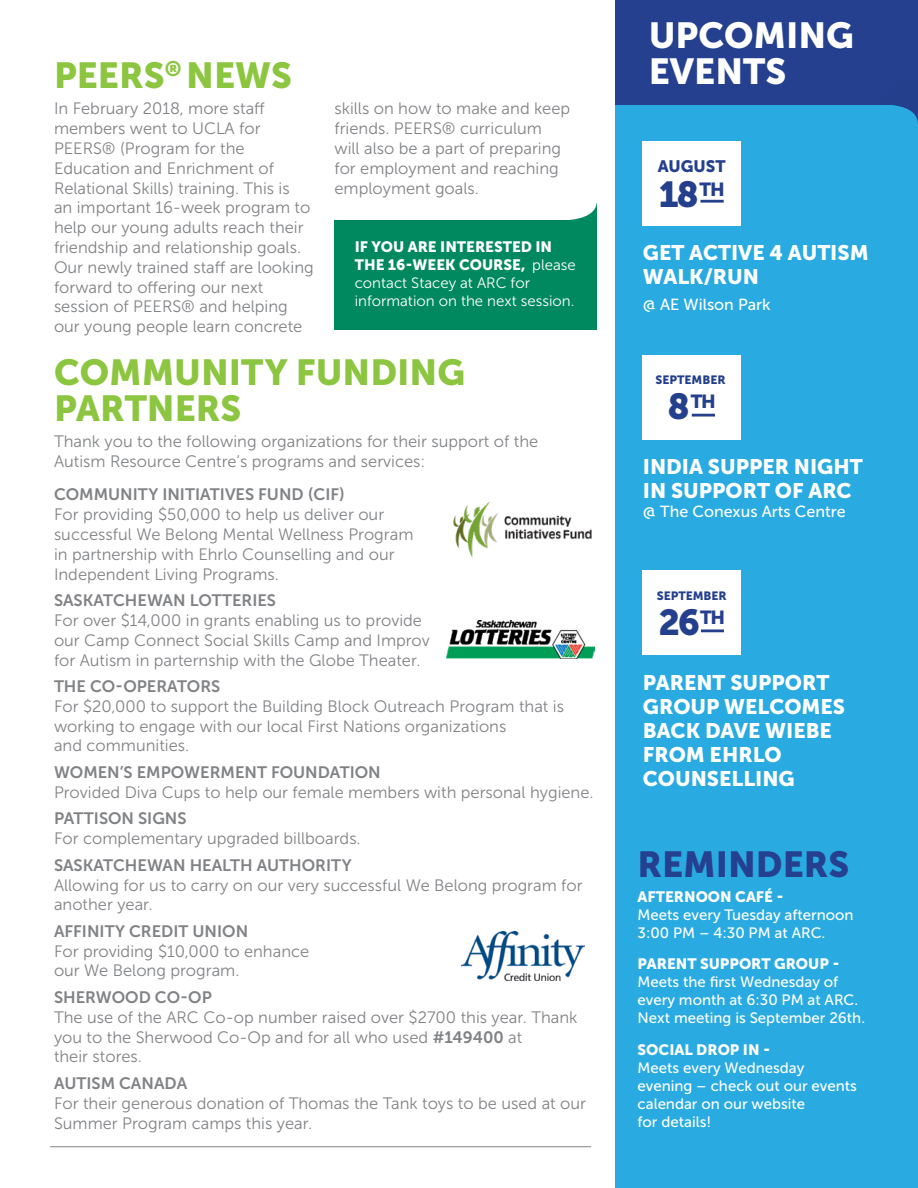
<style>
.page{position:relative;width:918px;height:1188px;background:#fff}
.page>*{position:absolute;margin:0;border:0;box-sizing:border-box;transform-origin:0 0}
.t1{font:36px/36px "Museo Sans 900";color:#8cc53f}
.t2{font:36px/36px "Museo Sans 900";color:#fff}
.t3{font:36px "Museo Sans 900";color:#25408f}
.t4{font:36px "Museo Sans 900";color:#243f8c}
.t5{font:21px/24px "Museo Sans 900";color:#fff}
.t6{font:18.9px "Museo Sans 900";color:#243f8c}
.t7{font:16.5px/19.8px "Museo Sans 300";color:#808285}
.t8{font:16.5px "Museo Sans 700";color:#808285}
.t9{font:16.5px "Museo Sans 900";color:#243f8c}
.t10{font:16.05px "Museo Sans 500";color:#fff}
.t11{font:15px/18px "Museo Sans 500";color:#fff}
.t12{font:15px/18px "Museo Sans 900";color:#fff}
.t13{font:15px/18px "Museo Sans 300";color:#fff}
.t14{font:12px "Museo Sans 900";color:#243f8c}
.s1{font-family:"Museo Sans 300"}
.s2{font-family:"Museo Sans 700"}
.s3{font-size:36px}
</style>
<div class="page">
<div style="left:615px;top:0;width:303px;height:1188px;background:#29abe2"></div>
<div style="left:615px;top:0;width:303px;height:105px;background:#25408f"></div>
<hr style="left:50px;top:1146px;width:541px;height:1px;background:#808285">
<div style="left:334px;top:220px;width:263px;height:110px;background:#00895e"></div>
<svg style="left:569px;top:202px;width:28px;height:18px"></svg>
<svg style="left:893px;top:105px;width:25px;height:17px"></svg>
<div style="left:642px;top:355px;width:99px;height:84px;background:#fff"></div>
<hr style="left:692px;top:414px;width:23px;height:3px;background:#243f8c">
<div style="left:642px;top:571px;width:99px;height:84px;background:#fff"></div>
<hr style="left:701px;top:629px;width:23px;height:3px;background:#243f8c">
<div style="left:642px;top:141px;width:99px;height:85px;background:#fff"></div>
<hr style="left:700px;top:200px;width:24px;height:3px;background:#243f8c">
<img style="left:453px;top:501px;width:139px;height:56px">
<img style="left:446px;top:620px;width:148px;height:39px">
<img style="left:461px;top:932px;width:123px;height:49px">
<h1 class="t1" style="left:54px;top:57px;width:240px">PEERS<sup>®</sup> NEWS</h1>
<p class="t7" style="left:54px;top:99px;width:261px">In February 2018, more staff members went to UCLA for<br>PEERS® (Program for the<br>Education and Enrichment of<br>Relational Skills) training. This is<br>an important 16-week program to help our young adults reach their friendship and relationship goals.<br>Our newly trained staff are looking forward to offering our next session of PEERS® and helping our young people learn concrete</p>
<p class="t7" style="left:334px;top:99px;width:237px">skills on how to make and keep friends. PEERS® curriculum will also be a part of preparing for employment and reaching employment goals.</p>
<p class="t12" style="left:355px;top:238px;width:223px">IF YOU ARE INTERESTED IN<br>THE 16-WEEK COURSE, <span class="s1">please</span></p>
<p class="t13" style="left:355px;top:274px;width:221px">contact Stacey at ARC for information on the next session.</p>
<h1 class="t1" style="left:54px;top:354px;width:413px">COMMUNITY FUNDING<br>PARTNERS</h1>
<p class="t7" style="left:54px;top:432px;width:486px">Thank you to the following organizations for their support of the<br>Autism Resource Centre’s programs and services:</p>
<p class="t8" style="left:54px;top:486px;width:292px">COMMUNITY INITIATIVES FUND (CIF)</p>
<p class="t7" style="left:54px;top:505px;width:361px">For providing $50,000 to help us deliver our successful We Belong Mental Wellness Program in partnership with Ehrlo Counselling and our Independent Living Programs.</p>
<p class="t8" style="left:54px;top:591px;width:224px">SASKATCHEWAN LOTTERIES</p>
<p class="t7" style="left:54px;top:610px;width:377px">For over $14,000 in grants enabling us to provide our Camp Connect Social Skills Camp and Improv for Autism in parternship with the Globe Theater.</p>
<p class="t8" style="left:54px;top:677px;width:168px">THE CO-OPERATORS</p>
<p class="t7" style="left:54px;top:696px;width:511px">For $20,000 to support the Building Block Outreach Program that is working to engage with our local First Nations organizations<br>and communities.</p>
<p class="t8" style="left:54px;top:763px;width:328px">WOMEN’S EMPOWERMENT FOUNDATION</p>
<p class="t7" style="left:54px;top:782px;width:541px">Provided Diva Cups to help our female members with personal hygiene.</p>
<p class="t8" style="left:54px;top:810px;width:134px">PATTISON SIGNS</p>
<p class="t7" style="left:54px;top:829px;width:308px">For complementary upgraded billboards.</p>
<p class="t8" style="left:54px;top:856px;width:299px">SASKATCHEWAN HEALTH AUTHORITY</p>
<p class="t7" style="left:54px;top:875px;width:530px">Allowing for us to carry on our very successful We Belong program for another year.</p>
<p class="t8" style="left:54px;top:922px;width:196px">AFFINITY CREDIT UNION</p>
<p class="t7" style="left:54px;top:941px;width:257px">For providing $10,000 to enhance our We Belong program.</p>
<p class="t8" style="left:54px;top:988px;width:159px">SHERWOOD CO-OP</p>
<p class="t7" style="left:54px;top:1007px;width:525px">The use of the ARC Co-op number raised over $2700 this year. Thank you to the Sherwood Co-Op and for all who used <span class="s2">#149400</span> at<br>their stores.</p>
<p class="t8" style="left:54px;top:1074px;width:135px">AUTISM CANADA</p>
<p class="t7" style="left:54px;top:1093px;width:534px">For their generous donation of Thomas the Tank toys to be used at our<br>Summer Program camps this year.</p>
<h1 class="t2" style="left:649px;top:17px;width:207px">UPCOMING<br>EVENTS</h1>
<p class="t9" style="left:658px;top:157px;width:69px">AUGUST</p>
<h1 class="t4" style="left:659px;top:174px;width:68px">18<sup>TH</sup></h1>
<p class="t5" style="left:643px;top:241px;width:227px">GET ACTIVE 4 AUTISM<br>WALK/RUN</p>
<p class="t10" style="left:643px;top:296px;width:129px">@ AE Wilson Park</p>
<p class="t14" style="left:656px;top:373px;width:72px">SEPTEMBER</p>
<p class="t6" style="left:668px;top:391px;width:50px"><span class="s3">8</span>TH</p>
<p class="t5" style="left:643px;top:454px;width:221px">INDIA SUPPER NIGHT<br>IN SUPPORT OF ARC</p>
<p class="t10" style="left:643px;top:503px;width:204px">@ The Conexus Arts Centre</p>
<p class="t14" style="left:657px;top:589px;width:72px">SEPTEMBER</p>
<h1 class="t4" style="left:658px;top:602px;width:68px">26<sup>TH</sup></h1>
<p class="t5" style="left:643px;top:670px;width:204px">PARENT SUPPORT<br>GROUP WELCOMES<br>BACK DAVE WIEBE<br>FROM EHRLO<br>COUNSELLING</p>
<h1 class="t3" style="left:638px;top:844px;width:213px">REMINDERS</h1>
<p class="t12" style="left:638px;top:887px;width:148px">AFTERNOON CAFÉ -</p>
<p class="t11" style="left:638px;top:905px;width:218px">Meets every Tuesday afternoon<br>3:00 PM – 4:30 PM at ARC.</p>
<p class="t12" style="left:638px;top:955px;width:204px">PARENT SUPPORT GROUP -</p>
<p class="t11" style="left:638px;top:973px;width:229px">Meets the first Wednesday of every month at 6:30 PM at ARC.<br>Next meeting is September 26th.</p>
<p class="t12" style="left:638px;top:1040px;width:134px">SOCIAL DROP IN -</p>
<p class="t11" style="left:638px;top:1058px;width:221px">Meets every Wednesday evening – check out our events calendar on our website<br>for details!</p>
</div>
